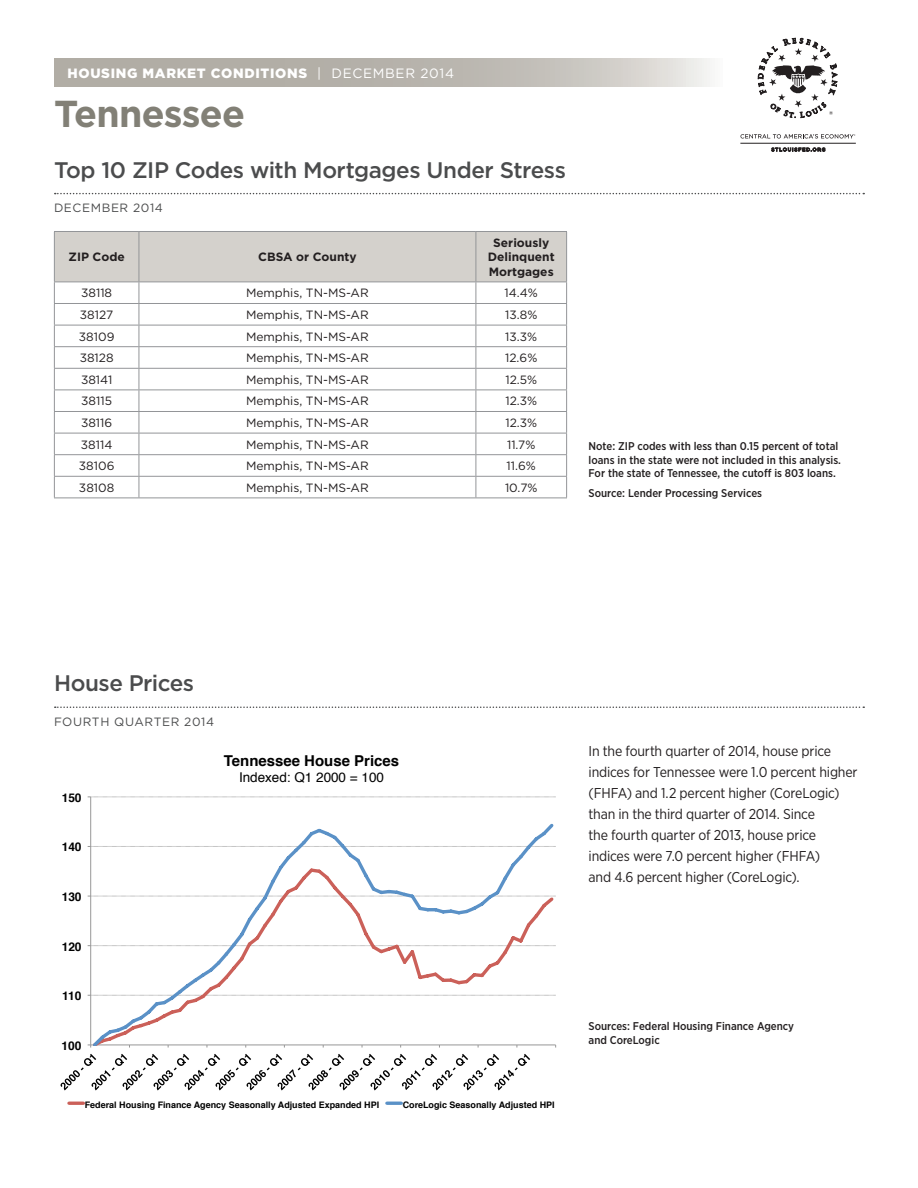
<style>
.page{position:relative;width:918px;height:1188px;background:#fff}
.page>*{position:absolute;margin:0;border:0;box-sizing:border-box;transform-origin:0 0}
.t1{font:700 37.5px "Gotham";letter-spacing:-.02em;color:#828076}
.t2{font:500 22.5px "Gotham";letter-spacing:-.02em;color:#4b4c4d}
.t3{font:700 15px "Helvetica";color:#000}
.Figure_analysis_text{font:14.25px/21px "Gotham Narrow";letter-spacing:-.015em;color:#231f20}
.t4{font:900 13.5px "Gotham";letter-spacing:.05em;color:#fff}
.t5{font:13.5px "Helvetica";color:#000}
.HMC_Zip_Code_Table_B{font:12px "Gotham";color:#231f20}
.HMC_Zip_Code_Table_H{font:700 12px/14.4px "Gotham";color:#231f20;text-align:center}
.t6{font:12px "Gotham";letter-spacing:.05em;color:#4b4c4d}
.t7{font:700 12px "Helvetica";color:#000}
.Figure_notes_and_sou{font:500 11.25px/13.5px "Gotham Narrow";color:#231f20}
.t8{font:700 9px "Helvetica";color:#000}
.s1{font-weight:400}
</style>
<div class="page">
<svg style="left:54px;top:58px;width:656px;height:28px;background:#bdbab3"></svg>
<svg style="left:740px;top:134px;width:115px;height:5px"></svg>
<svg style="left:771px;top:147px;width:54px;height:5px"></svg>
<hr style="left:740px;top:143px;width:116px;height:1px;background:#231f20">
<svg style="left:758px;top:37px;width:79px;height:81px"></svg>
<svg style="left:55px;top:706px;width:809px;height:2px"></svg>
<svg style="left:55px;top:193px;width:809px;height:1px"></svg>
<hr style="left:54px;top:498px;width:85px;height:1px;background:#939598">
<hr style="left:139px;top:498px;width:337px;height:1px;background:#939598">
<svg style="left:54px;top:231px;width:513px;height:267px"></svg>
<hr style="left:476px;top:498px;width:91px;height:1px;background:#939598">
<hr style="left:90px;top:797px;width:1px;height:248px;background:#979797">
<svg style="left:88px;top:797px;width:468px;height:1px"></svg>
<hr style="left:91px;top:1045px;width:465px;height:1px;background:#979797">
<svg style="left:91px;top:821px;width:465px;height:224px"></svg>
<svg style="left:60px;top:1054px;width:470px;height:36px"></svg>
<hr style="left:69px;top:1102px;width:14px;height:3px;background:#cb6059">
<hr style="left:387px;top:1102px;width:14px;height:3px;background:#5a91c7">
<p class="t4" style="left:68px;top:64px;width:388px">HOUSING MARKET CONDITIONS <span class="s1">| DECEMBER 2014</span></p>
<p class="t1" style="left:54px;top:89px;width:192px">Tennessee</p>
<h2 class="t2" style="left:54px;top:155px;width:513px">Top 10 ZIP Codes with Mortgages Under Stress</h2>
<p class="t6" style="left:54px;top:201px;width:110px">DECEMBER 2014</p>
<p class="HMC_Zip_Code_Table_H" style="left:69px;top:250px;width:58px">ZIP Code</p>
<p class="HMC_Zip_Code_Table_H" style="left:258px;top:250px;width:100px">CBSA or County</p>
<p class="HMC_Zip_Code_Table_H" style="left:488px;top:236px;width:68px">Seriously<br>Delinquent<br>Mortgages</p>
<p class="HMC_Zip_Code_Table_B" style="left:81px;top:286px;width:33px">38118</p>
<p class="HMC_Zip_Code_Table_B" style="left:246px;top:286px;width:124px">Memphis, TN-MS-AR</p>
<p class="HMC_Zip_Code_Table_B" style="left:505px;top:286px;width:35px">14.4%</p>
<p class="HMC_Zip_Code_Table_B" style="left:80px;top:307px;width:35px">38127</p>
<p class="HMC_Zip_Code_Table_B" style="left:246px;top:307px;width:124px">Memphis, TN-MS-AR</p>
<p class="HMC_Zip_Code_Table_B" style="left:505px;top:307px;width:34px">13.8%</p>
<p class="HMC_Zip_Code_Table_B" style="left:79px;top:329px;width:37px">38109</p>
<p class="HMC_Zip_Code_Table_B" style="left:246px;top:329px;width:124px">Memphis, TN-MS-AR</p>
<p class="HMC_Zip_Code_Table_B" style="left:505px;top:329px;width:33px">13.3%</p>
<p class="HMC_Zip_Code_Table_B" style="left:80px;top:350px;width:35px">38128</p>
<p class="HMC_Zip_Code_Table_B" style="left:246px;top:350px;width:124px">Memphis, TN-MS-AR</p>
<p class="HMC_Zip_Code_Table_B" style="left:505px;top:350px;width:34px">12.6%</p>
<p class="HMC_Zip_Code_Table_B" style="left:81px;top:372px;width:33px">38141</p>
<p class="HMC_Zip_Code_Table_B" style="left:246px;top:372px;width:124px">Memphis, TN-MS-AR</p>
<p class="HMC_Zip_Code_Table_B" style="left:505px;top:372px;width:33px">12.5%</p>
<p class="HMC_Zip_Code_Table_B" style="left:81px;top:394px;width:32px">38115</p>
<p class="HMC_Zip_Code_Table_B" style="left:246px;top:394px;width:124px">Memphis, TN-MS-AR</p>
<p class="HMC_Zip_Code_Table_B" style="left:505px;top:394px;width:33px">12.3%</p>
<p class="HMC_Zip_Code_Table_B" style="left:81px;top:415px;width:33px">38116</p>
<p class="HMC_Zip_Code_Table_B" style="left:246px;top:415px;width:124px">Memphis, TN-MS-AR</p>
<p class="HMC_Zip_Code_Table_B" style="left:505px;top:415px;width:33px">12.3%</p>
<p class="HMC_Zip_Code_Table_B" style="left:81px;top:437px;width:33px">38114</p>
<p class="HMC_Zip_Code_Table_B" style="left:246px;top:437px;width:124px">Memphis, TN-MS-AR</p>
<p class="HMC_Zip_Code_Table_B" style="left:507px;top:437px;width:30px">11.7%</p>
<p class="HMC_Zip_Code_Table_B" style="left:79px;top:458px;width:37px">38106</p>
<p class="HMC_Zip_Code_Table_B" style="left:246px;top:458px;width:124px">Memphis, TN-MS-AR</p>
<p class="HMC_Zip_Code_Table_B" style="left:507px;top:458px;width:31px">11.6%</p>
<p class="HMC_Zip_Code_Table_B" style="left:79px;top:480px;width:37px">38108</p>
<p class="HMC_Zip_Code_Table_B" style="left:246px;top:480px;width:124px">Memphis, TN-MS-AR</p>
<p class="HMC_Zip_Code_Table_B" style="left:505px;top:480px;width:34px">10.7%</p>
<p class="Figure_notes_and_sou" style="left:589px;top:439px;width:254px">Note: ZIP codes with less than 0.15 percent of total loans in the state were not included in this analysis.<br>For the state of Tennessee, the cutoff is 803 loans.</p>
<p class="Figure_notes_and_sou" style="left:589px;top:486px;width:175px">Source: Lender Processing Services</p>
<h2 class="t2" style="left:54px;top:669px;width:142px">House Prices</h2>
<p class="t6" style="left:54px;top:714px;width:162px">FOURTH QUARTER 2014</p>
<p class="t7" style="left:62px;top:788px;width:21px">150</p>
<p class="t3" style="left:224px;top:748px;width:177px">Tennessee House Prices</p>
<p class="t5" style="left:239px;top:767px;width:146px">Indexed: Q1 2000 = 100</p>
<p class="t7" style="left:62px;top:837px;width:21px">140</p>
<p class="t7" style="left:62px;top:887px;width:21px">130</p>
<p class="t7" style="left:62px;top:937px;width:21px">120</p>
<p class="t7" style="left:62px;top:986px;width:21px">110</p>
<p class="t7" style="left:62px;top:1036px;width:21px">100</p>
<p class="t8" style="left:85px;top:1097px;width:296px">Federal Housing Finance Agency Seasonally Adjusted Expanded HPI</p>
<p class="t8" style="left:403px;top:1097px;width:153px">CoreLogic Seasonally Adjusted HPI</p>
<p class="Figure_analysis_text" style="left:589px;top:740px;width:271px">In the fourth quarter of 2014, house price indices for Tennessee were 1.0 percent higher (FHFA) and 1.2 percent higher (CoreLogic) than in the third quarter of 2014. Since<br>the fourth quarter of 2013, house price indices were 7.0 percent higher (FHFA)<br>and 4.6 percent higher (CoreLogic).</p>
<p class="Figure_notes_and_sou" style="left:589px;top:1019px;width:207px">Sources: Federal Housing Finance Agency and CoreLogic</p>
</div>
